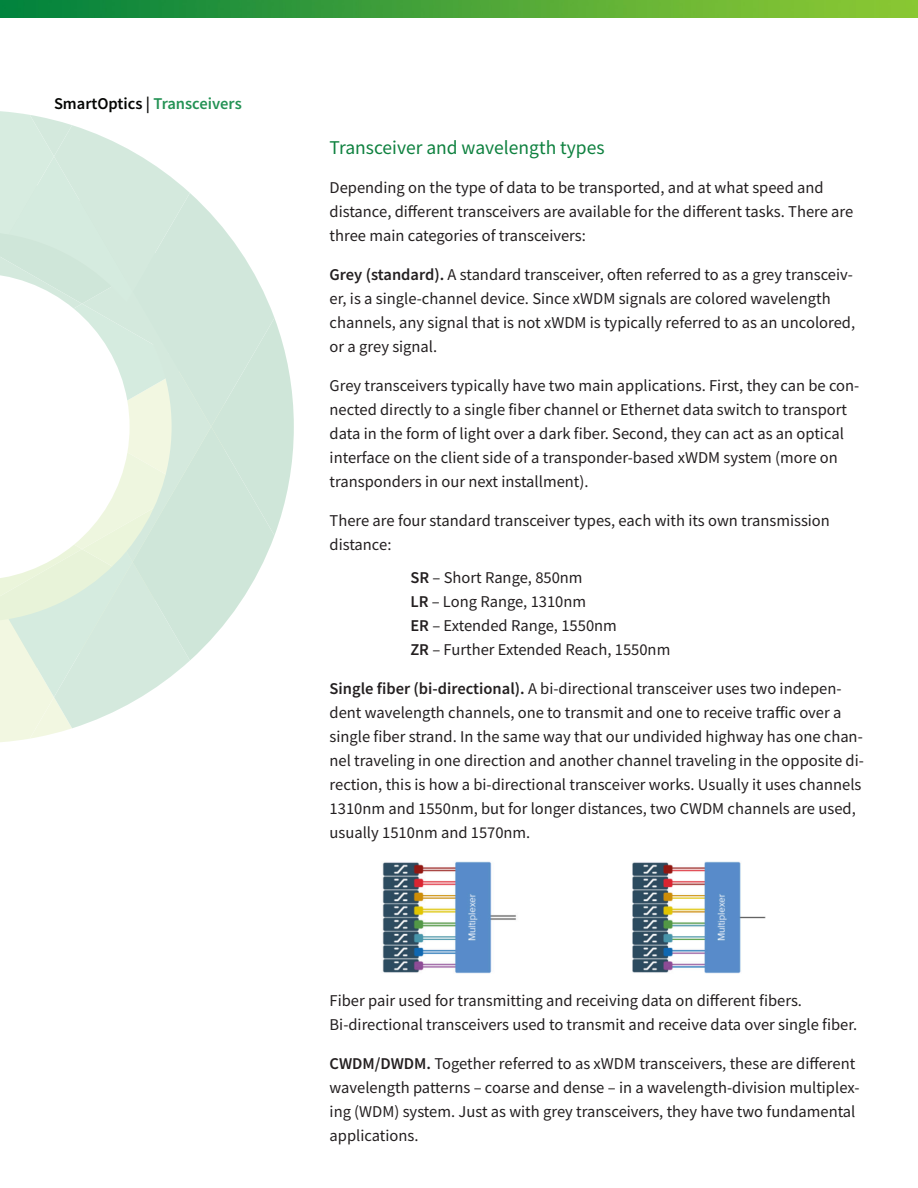
<style>
.page{position:relative;width:918px;height:1188px;background:#fff}
.page>*{position:absolute;margin:0;border:0;box-sizing:border-box;transform-origin:0 0}
.t1{font:19.5px "Source Sans Pro";color:#0e813f}
.t2{font:16.5px/24px "Source Sans Pro";color:#231f20}
.t3{font:600 16.5px "Source Sans Pro";color:#040503}
.s1{color:#239254}
.s2{font-weight:600}
</style>
<div class="page">
<svg style="left:0;top:111px;width:294px;height:631px"></svg>
<svg style="left:0;top:0;width:918px;height:1px"></svg>
<img style="left:0;top:1px;width:918px;height:16px">
<img style="left:382px;top:861px;width:384px;height:113px">
<p class="t3" style="left:54px;top:93px;width:189px">SmartOptics | <span class="s1">Transceivers</span></p>
<p class="t1" style="left:330px;top:135px;width:276px">Transceiver and wavelength types</p>
<p class="t2" style="left:330px;top:176px;width:525px">Depending on the type of data to be transported, and at what speed and distance, different transceivers are available for the different tasks. There are three main categories of transceivers:</p>
<p class="t2" style="left:330px;top:263px;width:527px"><span class="s2">Grey (standard).</span> A standard transceiver, often referred to as a grey transceiv&shy;er, is a single-channel device. Since xWDM signals are colored wavelength channels, any signal that is not xWDM is typically referred to as an uncolored, or a grey signal.</p>
<p class="t2" style="left:330px;top:374px;width:531px">Grey transceivers typically have two main applications. First, they can be con&shy;nected directly to a single fiber channel or Ethernet data switch to transport data in the form of light over a dark fiber. Second, they can act as an optical interface on the client side of a transponder-based xWDM system (more on transponders in our next installment).</p>
<p class="t2" style="left:330px;top:509px;width:502px">There are four standard transceiver types, each with its own transmission distance:</p>
<p class="t2" style="left:410px;top:565px;width:174px"><span class="s2">SR</span> – Short Range, 850nm</p>
<p class="t2" style="left:410px;top:589px;width:177px"><span class="s2">LR</span> – Long Range, 1310nm</p>
<p class="t2" style="left:410px;top:613px;width:208px"><span class="s2">ER</span> – Extended Range, 1550nm</p>
<p class="t2" style="left:410px;top:637px;width:261px"><span class="s2">ZR</span> – Further Extended Reach, 1550nm</p>
<p class="t2" style="left:330px;top:677px;width:536px"><span class="s2">Single fiber (bi-directional).</span> A bi-directional transceiver uses two indepen&shy;dent wavelength channels, one to transmit and one to receive traffic over a single fiber strand. In the same way that our undivided highway has one chan&shy;nel traveling in one direction and another channel traveling in the opposite di&shy;rection, this is how a bi-directional transceiver works. Usually it uses channels 1310nm and 1550nm, but for longer distances, two CWDM channels are used, usually 1510nm and 1570nm.</p>
<p class="t2" style="left:330px;top:989px;width:474px">Fiber pair used for transmitting and receiving data on different fibers.</p>
<p class="t2" style="left:330px;top:1013px;width:529px">Bi-directional transceivers used to transmit and receive data over single fiber.</p>
<p class="t2" style="left:330px;top:1052px;width:532px"><span class="s2">CWDM/DWDM.</span> Together referred to as xWDM transceivers, these are different wavelength patterns – coarse and dense – in a wavelength-division multiplex&shy;ing (WDM) system. Just as with grey transceivers, they have two fundamental applications.</p>
</div>
